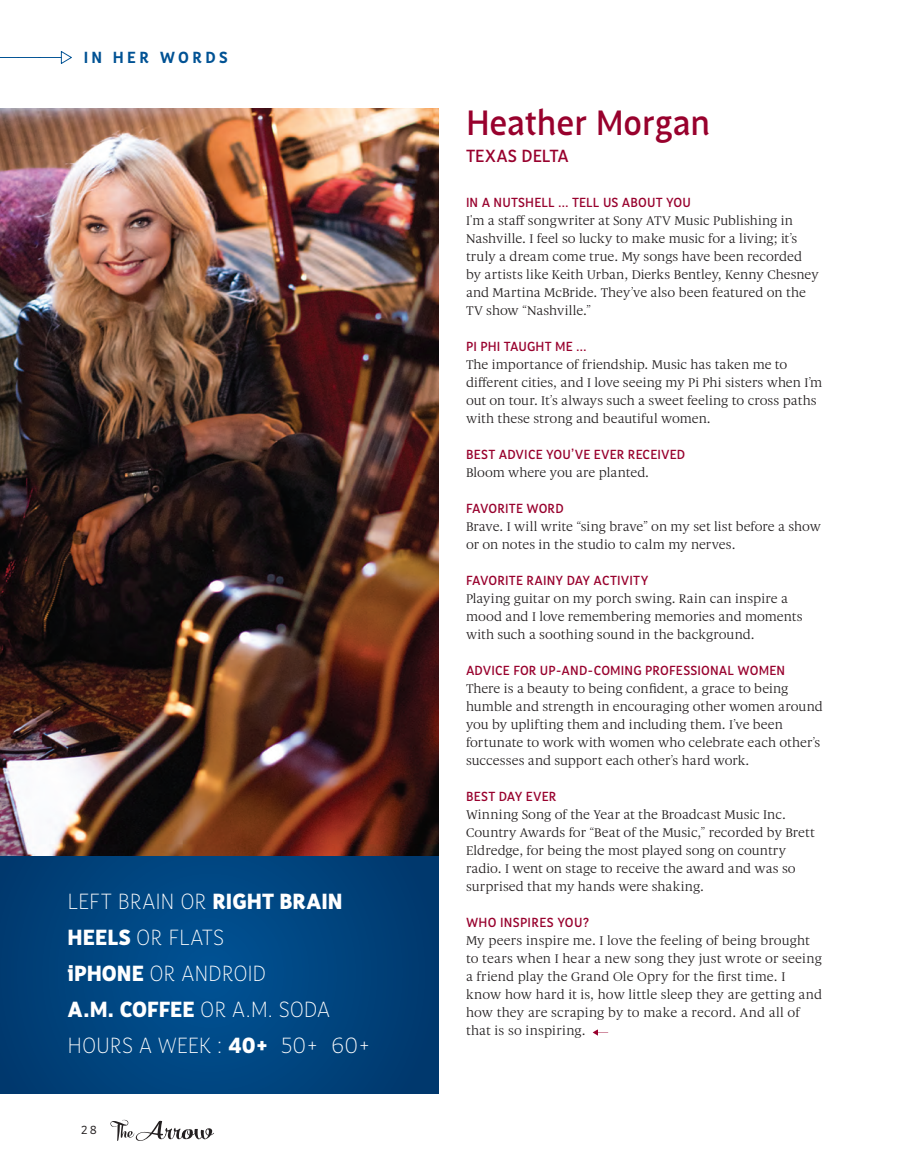
<style>
.page{position:relative;width:905px;height:1175px;background:#fff}
.page>*{position:absolute;margin:0;border:0;box-sizing:border-box;transform-origin:0 0}
.body_-_regular_parag{font:500 36px "Saya FY";letter-spacing:-.015em;color:#98012d}
.body_-_regular_parag-2{font:100 22.5px "Saya FY";letter-spacing:-.005em;color:#fff}
.body_-_regular_parag-3{font:900 22.5px "Saya FY";letter-spacing:-.01em;color:#fff}
.body_-_regular_parag-4{font:500 18px "Saya FY";letter-spacing:-.005em;color:#98012d}
.t1{font:700 16.5px "Saya FY";letter-spacing:.205em;color:#005294}
.body_-_regular_parag-5{font:13.5px/18px "Gauthier FY";letter-spacing:.005em;color:#231f20}
.body_-_regular_parag-6{font:500 13.5px/18px "Saya FY";letter-spacing:.01em;color:#98012d}
.t2{font:12px "Saya FY";color:#231f20}
.s1{font-weight:900}
.s2{font-weight:100}
.s3{font-family:"Saya FY";font-weight:500;color:#98012d}
.s4{font-family:"Gauthier FY";font-weight:400;color:#231f20}
</style>
<div class="page">
<svg style="left:110px;top:1119px;width:104px;height:22px"></svg>
<svg style="left:0;top:51px;width:72px;height:13px"></svg>
<svg style="left:0;top:855px;width:439px;height:239px;background:#00437d"></svg>
<svg style="left:592px;top:1029px;width:16px;height:6px"></svg>
<img style="left:0;top:108px;width:439px;height:747px">
<p class="t1" style="left:84px;top:47px;width:145px">IN HER WORDS</p>
<p class="body_-_regular_parag-2" style="left:68px;top:888px;width:276px">LEFT BRAIN OR <span class="s1">RIGHT BRAIN</span></p>
<p class="body_-_regular_parag-2" style="left:68px;top:924px;width:158px"><span class="s1">HEELS</span> OR FLATS</p>
<p class="body_-_regular_parag-2" style="left:68px;top:960px;width:200px"><span class="s1">iPHONE</span> OR ANDROID</p>
<p class="body_-_regular_parag-3" style="left:68px;top:995px;width:264px">A.M. COFFEE <span class="s2">OR A.M. SODA</span></p>
<p class="body_-_regular_parag-2" style="left:68px;top:1032px;width:305px">HOURS A WEEK : <span class="s1">40+</span> 50+ 60+</p>
<p class="t2" style="left:81px;top:1123px;width:17px">28</p>
<p class="body_-_regular_parag" style="left:466px;top:101px;width:246px">Heather Morgan</p>
<p class="body_-_regular_parag-4" style="left:466px;top:145px;width:104px">TEXAS DELTA</p>
<p class="body_-_regular_parag-5" style="left:466px;top:193px;width:354px"><span class="s3">IN A NUTSHELL … TELL US ABOUT YOU<br></span>I'm a staff songwriter at Sony ATV Music Publishing in Nashville. I feel so lucky to make music for a living; it’s truly a dream come true. My songs have been recorded by artists like Keith Urban, Dierks Bentley, Kenny Chesney and Martina McBride. They’ve also been featured on the TV show “Nashville.”</p>
<p class="body_-_regular_parag-5" style="left:466px;top:337px;width:358px"><span class="s3">PI PHI TAUGHT ME …<br></span>The importance of friendship. Music has taken me to different cities, and I love seeing my Pi Phi sisters when I’m out on tour. It’s always such a sweet feeling to cross paths with these strong and beautiful women.</p>
<p class="body_-_regular_parag-6" style="left:466px;top:445px;width:221px">BEST ADVICE YOU’VE EVER RECEIVED<br><span class="s4">Bloom where you are planted.</span></p>
<p class="body_-_regular_parag-5" style="left:466px;top:499px;width:356px"><span class="s3">FAVORITE WORD<br></span>Brave. I will write “sing brave” on my set list before a show or on notes in the studio to calm my nerves.</p>
<p class="body_-_regular_parag-5" style="left:466px;top:571px;width:338px"><span class="s3">FAVORITE RAINY DAY ACTIVITY<br></span>Playing guitar on my porch swing. Rain can inspire a mood and I love remembering memories and moments with such a soothing sound in the background.</p>
<p class="body_-_regular_parag-5" style="left:466px;top:661px;width:358px"><span class="s3">ADVICE FOR UP-AND-COMING PROFESSIONAL WOMEN </span>There is a beauty to being confident, a grace to being humble and strength in encouraging other women around you by uplifting them and including them. I’ve been fortunate to work with women who celebrate each other’s successes and support each other’s hard work.</p>
<p class="body_-_regular_parag-5" style="left:466px;top:787px;width:350px"><span class="s3">BEST DAY EVER<br></span>Winning Song of the Year at the Broadcast Music Inc.<br>Country Awards for “Beat of the Music,” recorded by Brett Eldredge, for being the most played song on country radio. I went on stage to receive the award and was so surprised that my hands were shaking.</p>
<p class="body_-_regular_parag-5" style="left:466px;top:913px;width:357px"><span class="s3">WHO INSPIRES YOU?<br></span>My peers inspire me. I love the feeling of being brought to tears when I hear a new song they just wrote or seeing a friend play the Grand Ole Opry for the first time. I know how hard it is, how little sleep they are getting and how they are scraping by to make a record. And all of that is so inspiring.</p>
</div>
